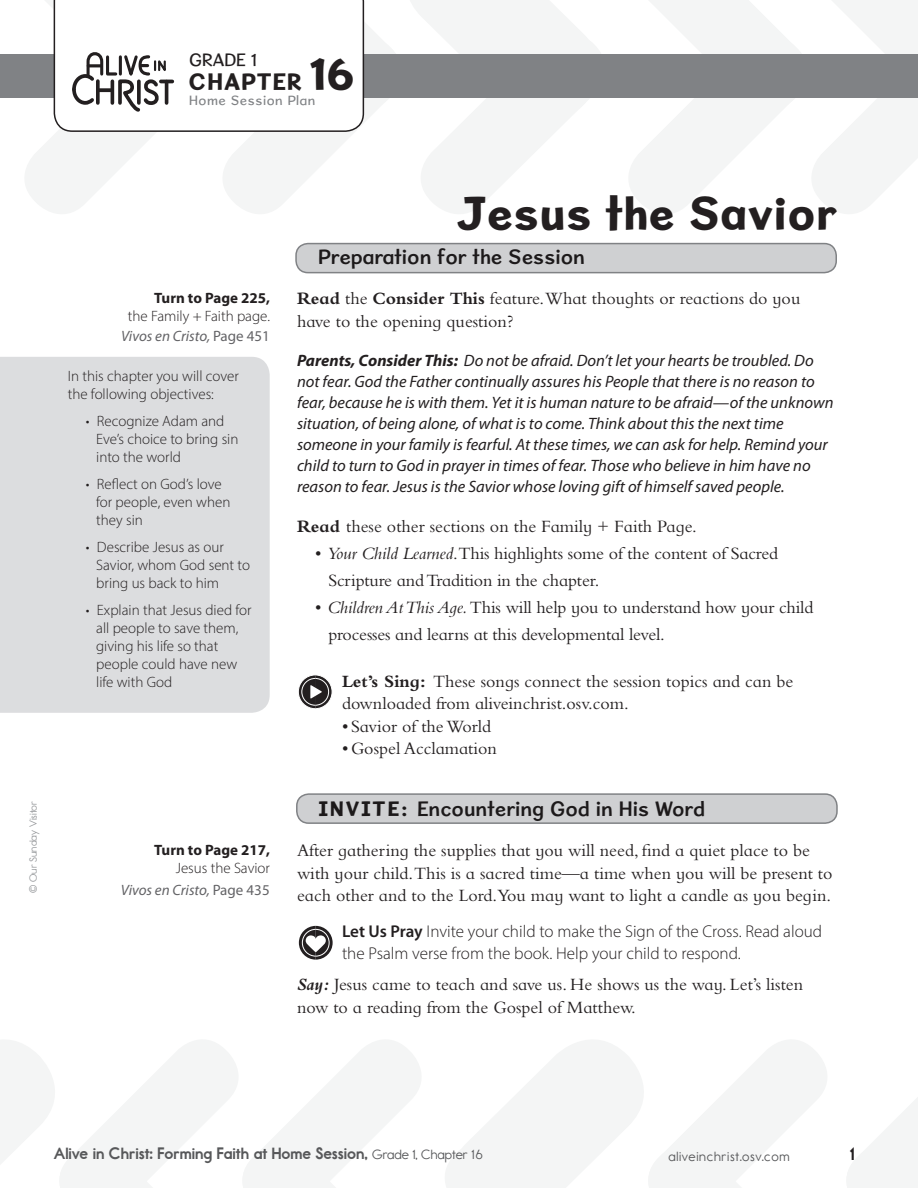
<style>
.page{position:relative;width:918px;height:1188px;background:#fff}
.page>*{position:absolute;margin:0;border:0;box-sizing:border-box;transform-origin:0 0}
.A-head{font:48px "Sweater School Xb";color:#231f20}
.Chapter_Title{font:24px "Sweater School Xb";letter-spacing:.03em;color:#231f20}
.Head_Bar_Runin{font:21px "Sweater School Sb";color:#231f20}
.Head_Bar_Opener{font:21px "Sweater School Sb";color:#231f20}
.Basel_Text_After_Bar{font:18px/22.5px "Bembo Infant MT Std";color:#231f20}
.Bullet_List{font:18px/27px "Bembo Infant MT Std";letter-spacing:-.01em;color:#231f20}
.Basel_Text_Small_Spa{font:18px/22.5px "Bembo Infant MT Std";color:#231f20}
.Feature_Text_Runin{font:18px/22.5px "Bembo Infant MT Std";color:#231f20}
.Feature_Bullet_List{font:18px "Bembo Infant MT Std";color:#231f20}
.Chapter_Grade{font:18px "Sweater School Rg";color:#231f20}
.Folio{font:18px "Report School Hv";color:#231f20}
.Pray_Feature{font:300 17.1px/21.3px "Myriad Pro";color:#231f20}
.Consider_this_Text{font:italic 16.5px/21px "Myriad Pro";color:#231f20}
.Folio_Left{font:16.5px "Report School Hv";color:#57585a}
.Chapter_Box_BL{font:300 15px/18px "Myriad Pro";color:#231f20}
.Chapter_BoxText{font:300 15px/18px "Myriad Pro";color:#231f20}
.t1{font:italic 15px "Myriad Pro";color:#636366}
.SideBar_Reg{font:300 15px "Myriad Pro";color:#231f20}
.Sidebar_Bold{font:700 15px "Myriad Pro";color:#231f20}
.Folio_Web{font:13.5px "Report School Rg";letter-spacing:.05em;color:#57585a}
.Home_Session{font:13.5px "Sweater School Rg";letter-spacing:.04em;color:#808285}
.Copyright{font:10.5px "Report School Rg";color:#97999c}
.s1{font-size:48px}
.s2{font-style:normal}
.s3{font-weight:700}
.s4{font-style:italic}
.s5{font-family:"Sweater School Xb"}
.s6{font-weight:600}
.s7{font-weight:700;font-style:italic}
.s8{font-family:"Report School Rg";font-size:13.5px}
</style>
<div class="page">
<svg style="left:445px;top:1040px;width:473px;height:148px"></svg>
<svg style="left:0;top:1040px;width:421px;height:148px"></svg>
<svg style="left:629px;top:0;width:289px;height:214px"></svg>
<div style="left:0;top:357px;width:270px;height:356px;background:#dcdddf"></div>
<div style="left:0;top:54px;width:918px;height:44px;background:#808285"></div>
<svg style="left:25px;top:0;width:576px;height:214px"></svg>
<svg style="left:298px;top:675px;width:34px;height:34px"></svg>
<svg style="left:299px;top:926px;width:34px;height:34px"></svg>
<div style="left:297px;top:794px;width:540px;height:29px;background:#cfd0d2;border-radius:12px"></div>
<div style="left:296px;top:793px;width:542px;height:31px;border:2px solid #808285;border-radius:12px"></div>
<div style="left:296px;top:244px;width:540px;height:29px;background:#cfd0d2;border-radius:12px"></div>
<div style="left:296px;top:243px;width:541px;height:30px;border:2px solid #808285;border-radius:12px"></div>
<p class="Chapter_Grade" style="left:189px;top:49px;width:69px">GRADE 1</p>
<p class="Chapter_Title" style="left:189px;top:66px;width:168px">CHAPTER <span class="s1">16</span></p>
<p class="Home_Session" style="left:189px;top:92px;width:128px">Home Session Plan</p>
<p class="Copyright" style="left:27px;top:893px;width:93px;rotate:-90deg">© Our Sunday Visitor</p>
<p class="Sidebar_Bold" style="left:154px;top:289px;width:117px">Turn to Page 225,</p>
<p class="SideBar_Reg" style="left:128px;top:307px;width:144px">the Family + Faith page.</p>
<p class="t1" style="left:121px;top:327px;width:150px">Vivos en Cristo, <span class="s2">Page 451</span></p>
<p class="Chapter_BoxText" style="left:68px;top:367px;width:173px">In this chapter you will cover the following objectives:</p>
<p class="Chapter_Box_BL" style="left:96px;top:412px;width:144px;text-indent:-10px">• Recognize Adam and<br>Eve’s choice to bring sin into the world</p>
<p class="Chapter_Box_BL" style="left:96px;top:475px;width:136px;text-indent:-10px">• Reflect on God’s love for people, even when they sin</p>
<p class="Chapter_Box_BL" style="left:96px;top:538px;width:155px;text-indent:-10px">• Describe Jesus as our<br>Savior, whom God sent to bring us back to him</p>
<p class="Chapter_Box_BL" style="left:96px;top:601px;width:157px;text-indent:-10px">• Explain that Jesus died for all people to save them, giving his life so that people could have new life with God</p>
<p class="Sidebar_Bold" style="left:154px;top:840px;width:117px">Turn to Page 217,</p>
<p class="SideBar_Reg" style="left:176px;top:859px;width:96px">Jesus the Savior</p>
<p class="t1" style="left:121px;top:881px;width:150px">Vivos en Cristo, <span class="s2">Page 435</span></p>
<p class="A-head" style="left:457px;top:183px;width:382px">Jesus the Savior</p>
<p class="Head_Bar_Opener" style="left:318px;top:244px;width:269px">Preparation for the Session</p>
<p class="Basel_Text_After_Bar" style="left:297px;top:287px;width:505px"><span class="s3">Read</span> the <span class="s3">Consider This</span> feature.What thoughts or reactions do you have to the opening question?</p>
<p class="Consider_this_Text" style="left:297px;top:350px;width:538px"><span class="s3">Parents, Consider This:</span> Do not be afraid. Don’t let your hearts be troubled. Do not fear. God the Father continually assures his People that there is no reason to fear, because he is with them. Yet it is human nature to be afraid—of the unknown situation, of being alone, of what is to come. Think about this the next time someone in your family is fearful. At these times, we can ask for help. Remind your child to turn to God in prayer in times of fear. Those who believe in him have no reason to fear. Jesus is the Savior whose loving gift of himself saved people.</p>
<p class="Basel_Text_After_Bar" style="left:297px;top:515px;width:401px"><span class="s3">Read</span> these other sections on the Family + Faith Page.</p>
<p class="Bullet_List" style="left:328px;top:540px;width:451px;text-indent:-14px">• <span class="s4">Your Child Learned</span>.This highlights some of the content of Sacred<br>Scripture and Tradition in the chapter.</p>
<p class="Bullet_List" style="left:328px;top:594px;width:486px;text-indent:-14px">• <span class="s4">Children At This Age.</span> This will help you to understand how your child processes and learns at this developmental level.</p>
<p class="Feature_Text_Runin" style="left:342px;top:670px;width:453px"><span class="s3">Let’s Sing:</span> These songs connect the session topics and can be downloaded from aliveinchrist.osv.com.</p>
<p class="Feature_Bullet_List" style="left:342px;top:716px;width:151px">• Savior of theWorld</p>
<p class="Feature_Bullet_List" style="left:342px;top:738px;width:157px">• Gospel Acclamation</p>
<p class="Head_Bar_Runin" style="left:319px;top:795px;width:388px"><span class="s5">INVITE:</span> Encountering God in His Word</p>
<p class="Basel_Text_After_Bar" style="left:297px;top:839px;width:537px">After gathering the supplies that you will need, find a quiet place to be with your child.This is a sacred time—a time when you will be present to each other and to the Lord.You may want to light a candle as you begin.</p>
<p class="Pray_Feature" style="left:342px;top:921px;width:482px"><span class="s6">Let Us Pray</span> Invite your child to make the Sign of the Cross. Read aloud the Psalm verse from the book. Help your child to respond.</p>
<p class="Basel_Text_Small_Spa" style="left:297px;top:973px;width:508px"><span class="s7">Say:</span> Jesus came to teach and save us. He shows us the way. Let’s listen now to a reading from the Gospel of Matthew.</p>
<p class="Folio_Left" style="left:54px;top:1143px;width:430px">Alive in Christ: Forming Faith at Home Session, <span class="s8">Grade 1, Chapter 16</span></p>
<p class="Folio_Web" style="left:669px;top:1149px;width:123px">aliveinchrist.osv.com</p>
<p class="Folio" style="left:850px;top:1143px;width:6px">1</p>
</div>
